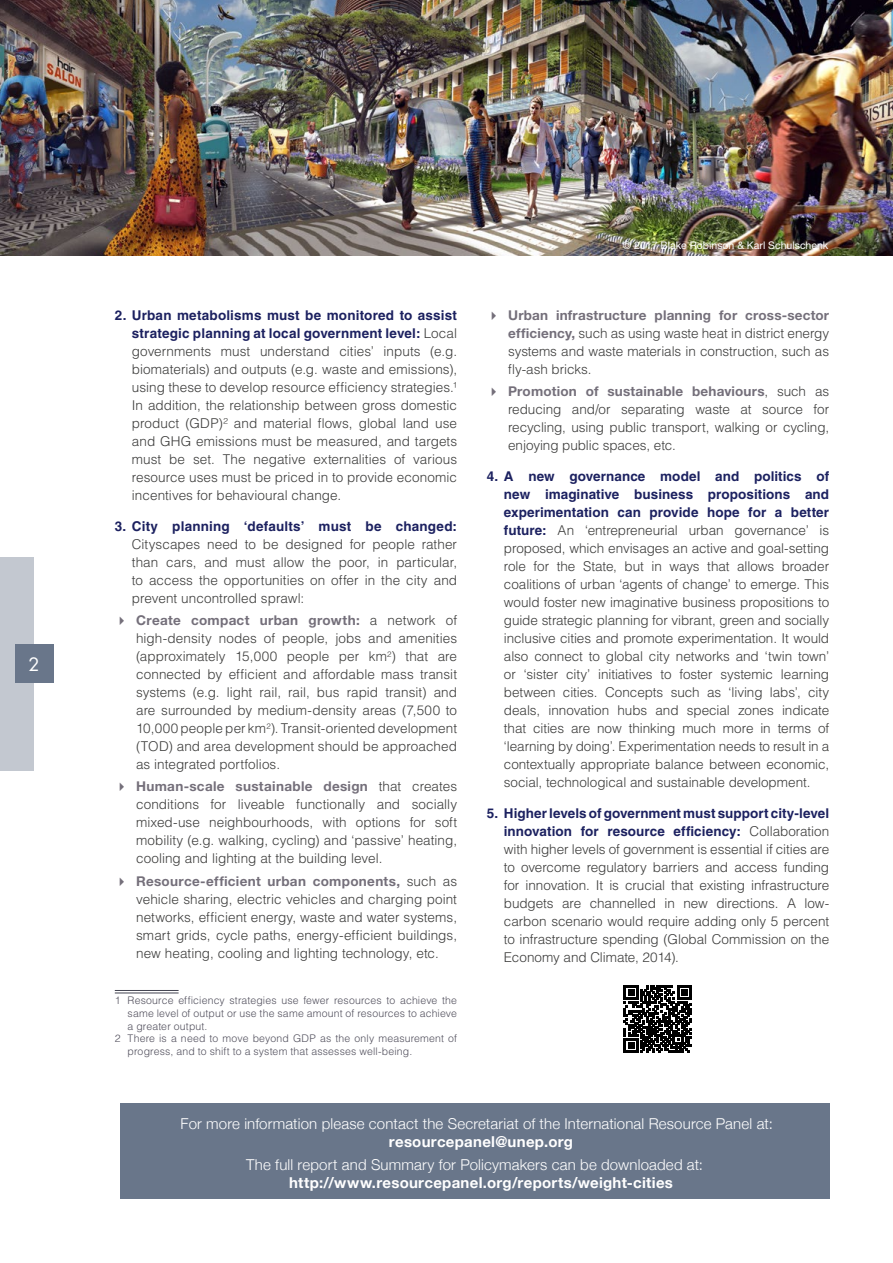
<style>
.page{position:relative;width:893px;height:1263px;background:#fff}
.page>*{position:absolute;margin:0;border:0;box-sizing:border-box;transform-origin:0 0}
.t1{font:18px "Futura Std";color:#fff}
.t2{font:300 15px "Helvetica Neue";letter-spacing:.01em;color:#fff}
.t3{font:700 15px "Helvetica Neue";letter-spacing:.02em;color:#fff}
.t4{font:300 13.5px/18px "Helvetica LT Std";color:#3c3c3b;text-align:justify}
.t5{font:700 13.5px "Helvetica Neue LT Std";letter-spacing:.02em;color:#746f7a}
.t6{font:700 13.5px "Helvetica LT Std";letter-spacing:.015em;color:#1c2160}
.t7{font:300 10.5px "Helvetica LT Std";letter-spacing:.015em;color:#53515e}
.t8{font:10.5px "Helvetica Neue LT Std";color:#fff}
.s1{font-weight:700;color:#1c2160}
.s2{font-family:"Helvetica LT Std";font-weight:300;color:#3c3c3b}
.s3{font-family:"Helvetica Neue LT Std";font-weight:700;color:#746f7a}
</style>
<div class="page">
<div style="left:0;top:557px;width:34px;height:214px;background:#c3c8d0"></div>
<div style="left:15px;top:645px;width:38px;height:38px;background:#69768a"></div>
<hr style="left:115px;top:990px;width:64px;height:1px;background:#444552">
<hr style="left:115px;top:993px;width:64px;height:1px;background:#444552">
<div style="left:120px;top:1103px;width:709px;height:96px;background:#69768a"></div>
<img style="left:0;top:0;width:893px;height:255px">
<svg style="left:624px;top:985px;width:67px;height:68px"></svg>
<h1 class="t1" style="left:28px;top:653px;width:13px">2</h1>
<p class="t4" style="left:132px;top:306px;width:327px;text-indent:-17px"><span class="s1">2. Urban metabolisms must be monitored to assist strategic planning at local government level:</span> Local governments must understand cities’ inputs (e.g. biomaterials) and outputs (e.g. waste and emissions), using these to develop resource efficiency strategies.1<br>In addition, the relationship between gross domestic product (GDP)2 and material flows, global land use and GHG emissions must be measured, and targets must be set. The negative externalities of various resource uses must be priced in to provide economic incentives for behavioural change.</p>
<p class="t6" style="left:115px;top:518px;width:344px">3. City planning ‘defaults’ must be changed:</p>
<p class="t4" style="left:132px;top:535px;width:327px">Cityscapes need to be designed for people rather than cars, and must allow the poor, in particular, to access the opportunities on offer in the city and prevent uncontrolled sprawl:</p>
<p class="t5" style="left:136px;top:612px;width:322px">Create compact urban growth: <span class="s2">a network of</span></p>
<p class="t4" style="left:136px;top:629px;width:323px">high-density nodes of people, jobs and amenities (approximately 15,000 people per km<sup>2</sup>) that are connected by efficient and affordable mass transit systems (e.g. light rail, rail, bus rapid transit) and are surrounded by medium-density areas (7,500 to 10,000 people per km<sup>2</sup>). Transit-oriented development (TOD) and area development should be approached as integrated portfolios.</p>
<p class="t5" style="left:136px;top:778px;width:323px">Human-scale sustainable design <span class="s2">that creates</span></p>
<p class="t4" style="left:136px;top:795px;width:323px">conditions for liveable functionally and socially mixed-use neighbourhoods, with options for soft mobility (e.g. walking, cycling) and ‘passive’ heating, cooling and lighting at the building level.</p>
<p class="t5" style="left:136px;top:872px;width:323px">Resource-efficient urban components, <span class="s2">such as</span></p>
<p class="t4" style="left:136px;top:890px;width:323px">vehicle sharing, electric vehicles and charging point networks, efficient energy, waste and water systems, smart grids, cycle paths, energy-efficient buildings, new heating, cooling and lighting technology, etc.</p>
<p class="t7" style="left:115px;top:994px;width:344px">1 Resource efficiency strategies use fewer resources to achieve the</p>
<p class="t7" style="left:128px;top:1007px;width:331px">same level of output or use the same amount of resources to achieve</p>
<p class="t7" style="left:128px;top:1019px;width:81px">a greater output.</p>
<p class="t7" style="left:115px;top:1032px;width:344px">2 There is a need to move beyond GDP as the only measurement of</p>
<p class="t7" style="left:128px;top:1044px;width:286px">progress, and to shift to a system that assesses well-being.</p>
<p class="t8" style="left:623px;top:239px;width:207px">© 2017 Blake Robinson &amp; Karl Schulschenk</p>
<p class="t5" style="left:508px;top:307px;width:322px">Urban infrastructure planning for cross-sector</p>
<p class="t4" style="left:508px;top:324px;width:322px"><span class="s3">efficiency,</span> such as using waste heat in district energy systems and waste materials in construction, such as fly-ash bricks.</p>
<p class="t5" style="left:508px;top:383px;width:323px">Promotion of sustainable behaviours<span class="s2">, such as</span></p>
<p class="t4" style="left:508px;top:400px;width:323px">reducing and/or separating waste at source for recycling, using public transport, walking or cycling, enjoying public spaces, etc.</p>
<p class="t4" style="left:504px;top:467px;width:327px;text-indent:-17px"><span class="s1">4. A new governance model and politics of new imaginative business propositions and experimentation can provide hope for a better future:</span> An ‘entrepreneurial urban governance’ is proposed, which envisages an active and goal-setting role for the State, but in ways that allows broader coalitions of urban ‘agents of change’ to emerge. This would foster new imaginative business propositions to guide strategic planning for vibrant, green and socially inclusive cities and promote experimentation. It would also connect to global city networks and ‘twin town’ or ‘sister city’ initiatives to foster systemic learning between cities. Concepts such as ‘living labs’, city deals, innovation hubs and special zones indicate that cities are now thinking much more in terms of ‘learning by doing’. Experimentation needs to result in a contextually appropriate balance between economic, social, technological and sustainable development.</p>
<p class="t4" style="left:504px;top:804px;width:327px;text-indent:-17px"><span class="s1">5. Higher levels of government must support city-level innovation for resource efficiency:</span> Collaboration with higher levels of government is essential if cities are to overcome regulatory barriers and access funding for innovation. It is crucial that existing infrastructure budgets are channelled in new directions. A low&shy;carbon scenario would require adding only 5 percent to infrastructure spending (Global Commission on the Economy and Climate, 2014).</p>
<p class="t2" style="left:181px;top:1112px;width:594px">For more information please contact the Secretariat of the International Resource Panel at:</p>
<p class="t3" style="left:389px;top:1130px;width:186px">resourcepanel@unep.org</p>
<p class="t2" style="left:246px;top:1152px;width:458px">The full report and Summary for Policymakers can be downloaded at:</p>
<p class="t3" style="left:289px;top:1170px;width:385px">http://www.resourcepanel.org/reports/weight-cities</p>
</div>
